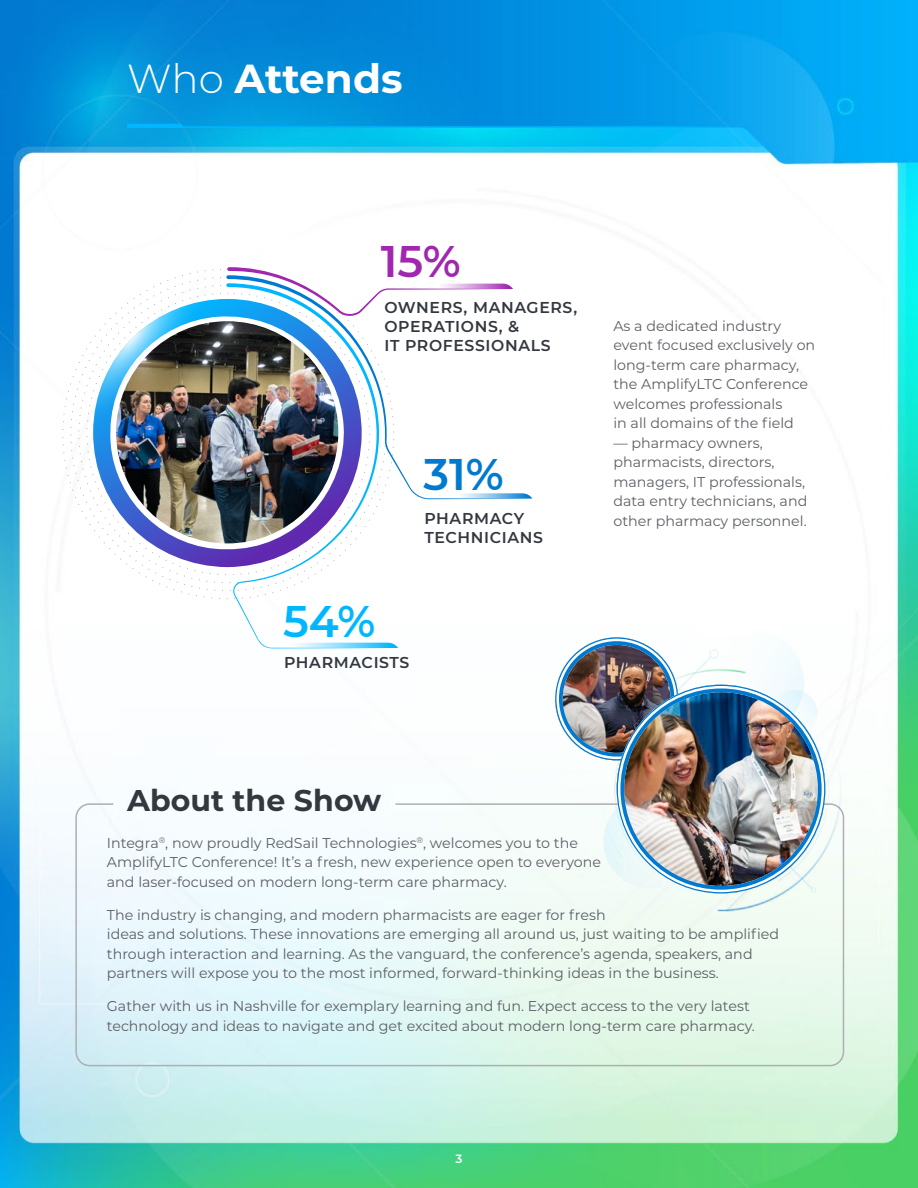
<style>
.page{position:relative;width:918px;height:1188px;background:#fff}
.page>*{position:absolute;margin:0;border:0;box-sizing:border-box;transform-origin:0 0}
.t1{font:600 44.1px "Montserrat";color:#9f28af}
.t2{font:600 44.1px "Montserrat";color:#00b7ff}
.t3{font:600 44.1px "Montserrat";color:#007ad1}
.t4{font:700 40.5px "Montserrat";letter-spacing:-.005em;color:#fff}
.t5{font:700 30px "Montserrat";color:#33383f}
.t6{font:600 15.75px/18.9px "Montserrat";letter-spacing:.04em;color:#33383f}
.t7{font:14.25px/19.5px "Montserrat";color:#5c6065}
.t8{font:600 12px "Montserrat";color:#fff}
.s1{font-weight:300}
</style>
<div class="page">
<img style="left:0;top:0;width:918px;height:1188px">
<hr style="left:128px;top:126px;width:617px;height:2px;background:#00b7ff">
<svg style="left:127px;top:124px;width:57px;height:4px"></svg>
<div style="left:75px;top:803px;width:769px;height:263px;border:2px solid #adafb2;border-radius:14px"></div>
<svg style="left:226px;top:581px;width:179px;height:68px"></svg>
<svg style="left:289px;top:643px;width:109px;height:5px"></svg>
<svg style="left:53px;top:326px;width:376px;height:255px"></svg>
<svg style="left:93px;top:267px;width:440px;height:275px"></svg>
<img style="left:116px;top:321px;width:222px;height:222px;border-radius:111px">
<img style="left:226px;top:275px;width:306px;height:225px">
<img style="left:566px;top:627px;width:297px;height:316px">
<img style="left:555px;top:637px;width:123px;height:123px;border-radius:61px">
<div style="left:555px;top:637px;width:123px;height:123px;border:8px solid #fff;border-radius:50%"></div>
<div style="left:559px;top:641px;width:115px;height:116px;border:4px solid #007ad1;border-radius:50%"></div>
<img style="left:617px;top:685px;width:208px;height:208px;border-radius:104px">
<div style="left:617px;top:685px;width:208px;height:208px;border:8px solid #fff;border-radius:50%"></div>
<div style="left:620px;top:688px;width:202px;height:202px;border:4px solid #007ad1;border-radius:50%"></div>
<h2 class="t4" style="left:127px;top:50px;width:277px"><span class="s1">Who</span> Attends</h2>
<h1 class="t1" style="left:381px;top:230px;width:82px">15%</h1>
<p class="t6" style="left:384px;top:297px;width:194px">OWNERS, MANAGERS,<br>OPERATIONS, &amp;<br>IT PROFESSIONALS</p>
<h1 class="t3" style="left:423px;top:443px;width:82px">31%</h1>
<p class="t6" style="left:424px;top:508px;width:120px">PHARMACY<br>TECHNICIANS</p>
<h1 class="t2" style="left:283px;top:590px;width:94px">54%</h1>
<p class="t6" style="left:284px;top:652px;width:127px">PHARMACISTS</p>
<p class="t7" style="left:613px;top:315px;width:203px">As a dedicated industry event focused exclusively on long-term care pharmacy, the AmplifyLTC Conference welcomes professionals<br>in all domains of the field</p>
<p class="t7" style="left:613px;top:432px;width:195px">— pharmacy owners, pharmacists, directors, managers, IT professionals, data entry technicians, and other pharmacy personnel.</p>
<h3 class="t5" style="left:127px;top:779px;width:256px">About the Show</h3>
<p class="t7" style="left:107px;top:832px;width:496px">Integra<sup>®</sup>, now proudly RedSail Technologies<sup>®</sup>, welcomes you to the<br>AmplifyLTC Conference! It’s a fresh, new experience open to everyone and laser-focused on modern long-term care pharmacy.</p>
<p class="t7" style="left:107px;top:904px;width:674px">The industry is changing, and modern pharmacists are eager for fresh<br>ideas and solutions. These innovations are emerging all around us, just waiting to be amplified through interaction and learning. As the vanguard, the conference’s agenda, speakers, and partners will expose you to the most informed, forward-thinking ideas in the business.</p>
<p class="t7" style="left:107px;top:996px;width:650px">Gather with us in Nashville for exemplary learning and fun. Expect access to the very latest technology and ideas to navigate and get excited about modern long-term care pharmacy.</p>
<p class="t8" style="left:456px;top:1150px;width:8px">3</p>
</div>
